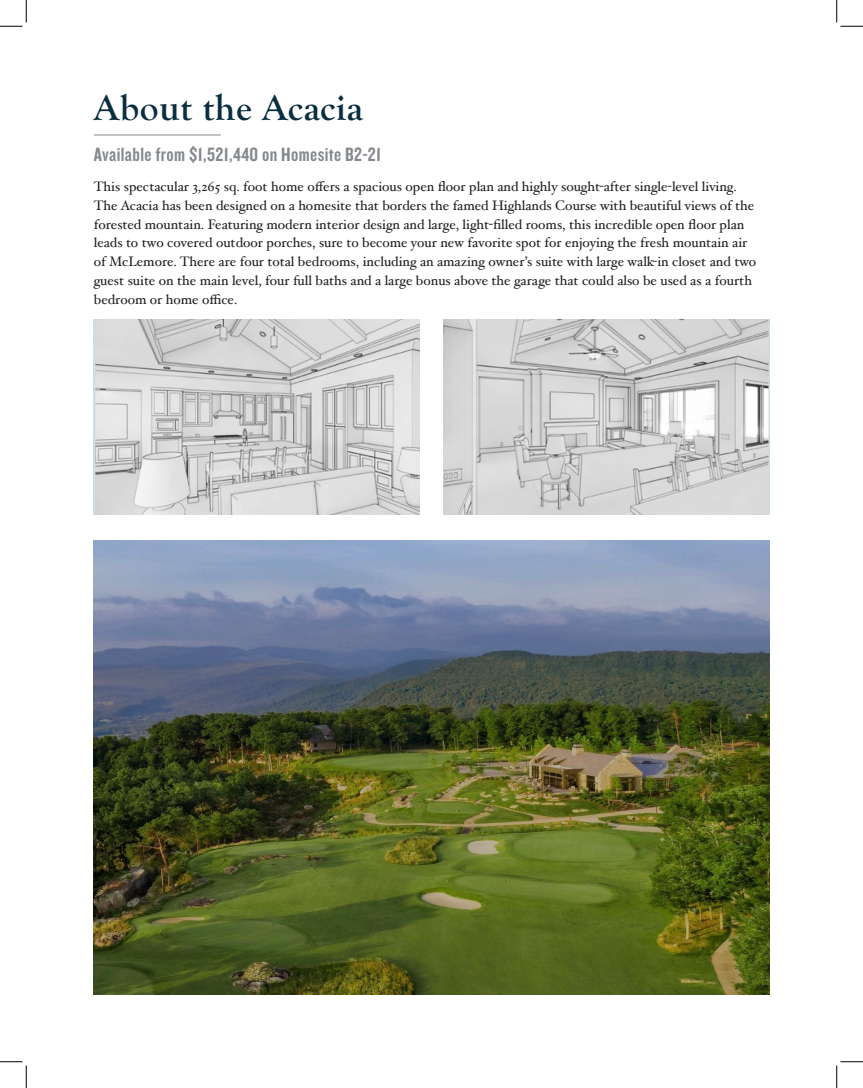
<style>
.page{position:relative;width:863px;height:1088px;background:#fff}
.page>*{position:absolute;margin:0;border:0;box-sizing:border-box;transform-origin:0 0}
.t1{font:700 37.5px "Goudy Old Sty";letter-spacing:.01em;color:#0a2e3f}
.t2{font:20px "Knockout HTF49 Liteweight";letter-spacing:.02em;color:#85898d}
.t3{font:13.75px/18.8px "Hoefler Text";color:#231f20}
</style>
<div class="page">
<hr style="left:94px;top:135px;width:127px;height:1px;background:#85898d">
<img style="left:94px;top:540px;width:675px;height:454px">
<img style="left:94px;top:320px;width:326px;height:194px">
<img style="left:443px;top:320px;width:326px;height:194px">
<svg style="left:0;top:0;width:27px;height:27px"></svg>
<svg style="left:0;top:1061px;width:27px;height:27px"></svg>
<svg style="left:836px;top:0;width:26px;height:27px"></svg>
<svg style="left:836px;top:1061px;width:26px;height:27px"></svg>
<p class="t1" style="left:94px;top:87px;width:270px">About the Acacia</p>
<p class="t2" style="left:94px;top:144px;width:289px">Available from $1,521,440 on Homesite B2-21</p>
<p class="t3" style="left:94px;top:177px;width:664px">This spectacular 3,265 sq. foot home offers a spacious open floor plan and highly sought-after single-level living.<br>The Acacia has been designed on a homesite that borders the famed Highlands Course with beautiful views of the forested mountain. Featuring modern interior design and large, light-filled rooms, this incredible open floor plan leads to two covered outdoor porches, sure to become your new favorite spot for enjoying the fresh mountain air of McLemore. There are four total bedrooms, including an amazing owner’s suite with large walk-in closet and two guest suite on the main level, four full baths and a large bonus above the garage that could also be used as a fourth bedroom or home office.</p>
</div>
